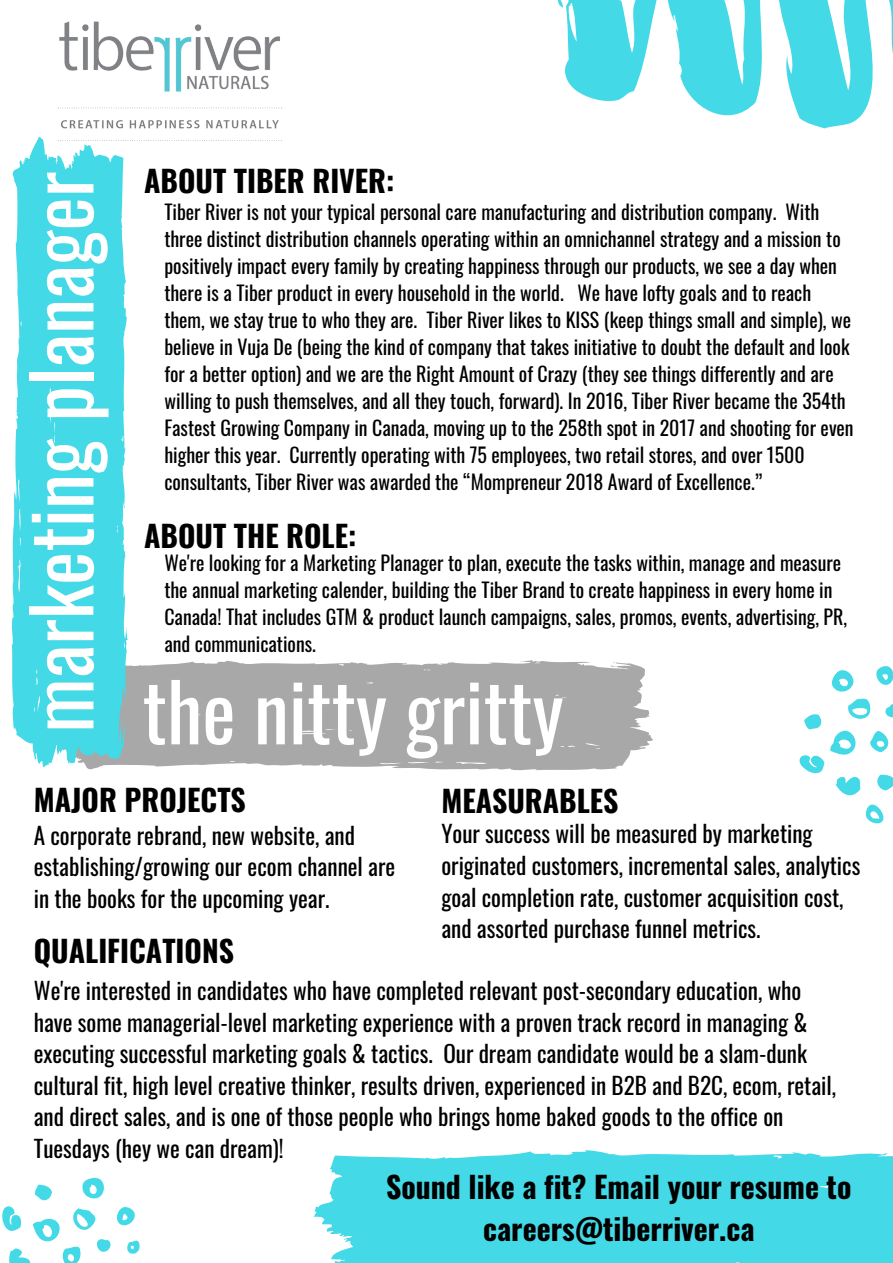
<style>
.page{position:relative;width:893px;height:1263px;background:#fff}
.page>*{position:absolute;margin:0;border:0;box-sizing:border-box;transform-origin:0 0}
.t1{font:79.5px "Oswald";color:#fff}
.t2{font:700 29.85px/41.7px "Oswald";color:#000;text-align:center}
.t3{font:23.25px/31.5px "Oswald";color:#000}
.t4{font:19.8px/27px "Oswald";color:#000}
</style>
<div class="page">
<svg style="left:86px;top:660px;width:567px;height:110px;fill:#a8a8a8"></svg>
<svg style="left:12px;top:196px;width:116px;height:571px;fill:#44d9e6"></svg>
<svg style="left:558px;top:0;width:335px;height:129px;fill:#44d9e6"></svg>
<svg style="left:2px;top:1178px;width:138px;height:85px"></svg>
<img style="left:12px;top:21px;width:270px;height:175px">
<svg style="left:313px;top:1150px;width:580px;height:113px;fill:#44d9e6"></svg>
<svg style="left:799px;top:666px;width:94px;height:158px"></svg>
<h1 class="t1" style="left:-1px;top:732px;width:562px;rotate:-90deg">marketing planager</h1>
<h2 class="t2" style="left:144px;top:158px;width:252px">ABOUT TIBER RIVER:</h2>
<p class="t4" style="left:164px;top:197px;width:691px">Tiber River is not your typical personal care manufacturing and distribution company. With three distinct distribution channels operating within an omnichannel strategy and a mission to positively impact every family by creating happiness through our products, we see a day when there is a Tiber product in every household in the world. We have lofty goals and to reach them, we stay true to who they are. Tiber River likes to KISS (keep things small and simple), we believe in Vuja De (being the kind of company that takes initiative to doubt the default and look for a better option) and we are the Right Amount of Crazy (they see things differently and are willing to push themselves, and all they touch, forward). In 2016, Tiber River became the 354th Fastest Growing Company in Canada, moving up to the 258th spot in 2017 and shooting for even higher this year. Currently operating with 75 employees, two retail stores, and over 1500 consultants, Tiber River was awarded the “Mompreneur 2018 Award of Excellence.”</p>
<h2 class="t2" style="left:144px;top:514px;width:214px">ABOUT THE ROLE:</h2>
<p class="t4" style="left:164px;top:548px;width:684px">We're looking for a Marketing Planager to plan, execute the tasks within, manage and measure the annual marketing calender, building the Tiber Brand to create happiness in every home in Canada! That includes GTM &amp; product launch campaigns, sales, promos, events, advertising, PR, and communications.</p>
<h1 class="t1" style="left:142px;top:649px;width:423px">the nitty gritty</h1>
<h2 class="t2" style="left:34px;top:777px;width:214px">MAJOR PROJECTS</h2>
<h2 class="t2" style="left:441px;top:779px;width:179px">MEASURABLES</h2>
<p class="t3" style="left:34px;top:818px;width:363px">A corporate rebrand, new website, and establishing/growing our ecom channel are in the books for the upcoming year.</p>
<p class="t3" style="left:441px;top:817px;width:421px">Your success will be measured by marketing originated customers, incremental sales, analytics goal completion rate, customer acquisition cost, and assorted purchase funnel metrics.</p>
<h2 class="t2" style="left:34px;top:928px;width:202px">QUALIFICATIONS</h2>
<p class="t3" style="left:34px;top:974px;width:804px">We're interested in candidates who have completed relevant post-secondary education, who have some managerial-level marketing experience with a proven track record in managing &amp; executing successful marketing goals &amp; tactics. Our dream candidate would be a slam-dunk cultural fit, high level creative thinker, results driven, experienced in B2B and B2C, ecom, retail, and direct sales, and is one of those people who brings home baked goods to the office on Tuesdays (hey we can dream)!</p>
<h2 class="t2" style="left:386px;top:1165px;width:467px">Sound like a fit? Email your resume to careers@tiberriver.ca</h2>
</div>
